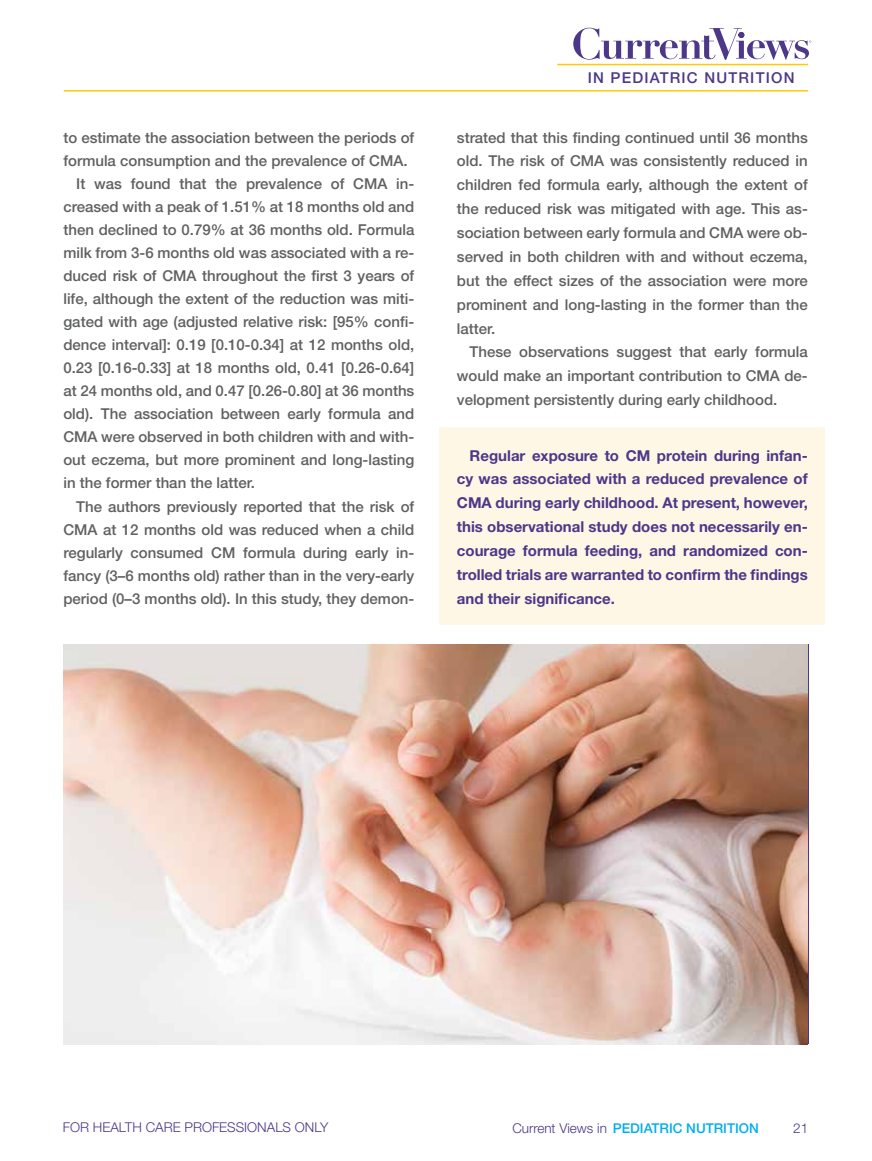
<style>
.page{position:relative;width:872px;height:1161px;background:#fff}
.page>*{position:absolute;margin:0;border:0;box-sizing:border-box;transform-origin:0 0}
.t1{font:500 15px/23.9px "Helvetica Neue LT Std";color:#5f6062;text-align:justify}
.t2{font:700 15px/23.9px "Helvetica Neue LT Std";color:#4c3789;text-align:justify}
.t3{font:500 15px "Helvetica Neue LT Std";letter-spacing:.08em;color:#4c3789}
.t4{font:300 13.5px "Helvetica Neue LT Std";color:#4c3789}
.t5{font:500 13.5px "Helvetica Neue LT Std";color:#00aeef}
.s1{font-weight:300;color:#4c3789}
</style>
<div class="page">
<svg style="left:573px;top:28px;width:238px;height:32px"></svg>
<hr style="left:64px;top:90px;width:744px;height:2px;background:#ffcb05">
<hr style="left:557px;top:64px;width:251px;height:1px;background:#ffcb05">
<div style="left:439px;top:427px;width:386px;height:198px;background:#fff7e5"></div>
<img style="left:64px;top:644px;width:743px;height:400px">
<p class="t1" style="left:63px;top:125px;width:352px">to estimate the association between the periods of</p>
<p class="t1" style="left:63px;top:148px;width:346px">formula consumption and the prevalence of CMA.</p>
<p class="t1" style="left:76px;top:171px;width:340px">It was found that the prevalence of CMA in-</p>
<p class="t1" style="left:63px;top:194px;width:352px">creased with a peak of 1.51% at 18 months old and</p>
<p class="t1" style="left:63px;top:217px;width:352px">then declined to 0.79% at 36 months old. Formula</p>
<p class="t1" style="left:63px;top:240px;width:352px">milk from 3-6 months old was associated with a re-</p>
<p class="t1" style="left:63px;top:264px;width:352px">duced risk of CMA throughout the first 3 years of</p>
<p class="t1" style="left:63px;top:287px;width:352px">life, although the extent of the reduction was miti-</p>
<p class="t1" style="left:63px;top:310px;width:352px">gated with age (adjusted relative risk: [95% confi-</p>
<p class="t1" style="left:63px;top:333px;width:352px">dence interval]: 0.19 [0.10-0.34] at 12 months old,</p>
<p class="t1" style="left:63px;top:356px;width:352px">0.23 [0.16-0.33] at 18 months old, 0.41 [0.26-0.64]</p>
<p class="t1" style="left:63px;top:379px;width:352px">at 24 months old, and 0.47 [0.26-0.80] at 36 months</p>
<p class="t1" style="left:63px;top:402px;width:352px">old). The association between early formula and</p>
<p class="t1" style="left:63px;top:425px;width:352px">CMA were observed in both children with and with-</p>
<p class="t1" style="left:63px;top:448px;width:352px">out eczema, but more prominent and long-lasting</p>
<p class="t1" style="left:63px;top:471px;width:193px">in the former than the latter.</p>
<p class="t1" style="left:76px;top:494px;width:340px">The authors previously reported that the risk of</p>
<p class="t1" style="left:63px;top:517px;width:352px">CMA at 12 months old was reduced when a child</p>
<p class="t1" style="left:63px;top:540px;width:352px">regularly consumed CM formula during early in-</p>
<p class="t1" style="left:63px;top:563px;width:352px">fancy (3–6 months old) rather than in the very-early</p>
<p class="t1" style="left:63px;top:586px;width:352px">period (0–3 months old). In this study, they demon-</p>
<p class="t3" style="left:588px;top:69px;width:208px">IN PEDIATRIC NUTRITION</p>
<p class="t1" style="left:457px;top:125px;width:352px">strated that this finding continued until 36 months old. The risk of CMA was consistently reduced in children fed formula early, although the extent of the reduced risk was mitigated with age. This as&shy;sociation between early formula and CMA were ob&shy;served in both children with and without eczema, but the effect sizes of the association were more prominent and long-lasting in the former than the latter.</p>
<p class="t1" style="left:457px;top:340px;width:352px;text-indent:13px">These observations suggest that early formula would make an important contribution to CMA de&shy;velopment persistently during early childhood.</p>
<p class="t2" style="left:457px;top:443px;width:352px;text-indent:13px">Regular exposure to CM protein during infan&shy;cy was associated with a reduced prevalence of CMA during early childhood. At present, however, this observational study does not necessarily en&shy;courage formula feeding, and randomized con&shy;trolled trials are warranted to confirm the findings and their significance.</p>
<p class="t4" style="left:63px;top:1119px;width:267px">FOR HEALTH CARE PROFESSIONALS ONLY</p>
<p class="t5" style="left:512px;top:1120px;width:248px"><span class="s1">Current Views in</span> PEDIATRIC NUTRITION</p>
<p class="t4" style="left:793px;top:1119px;width:17px">21</p>
</div>
